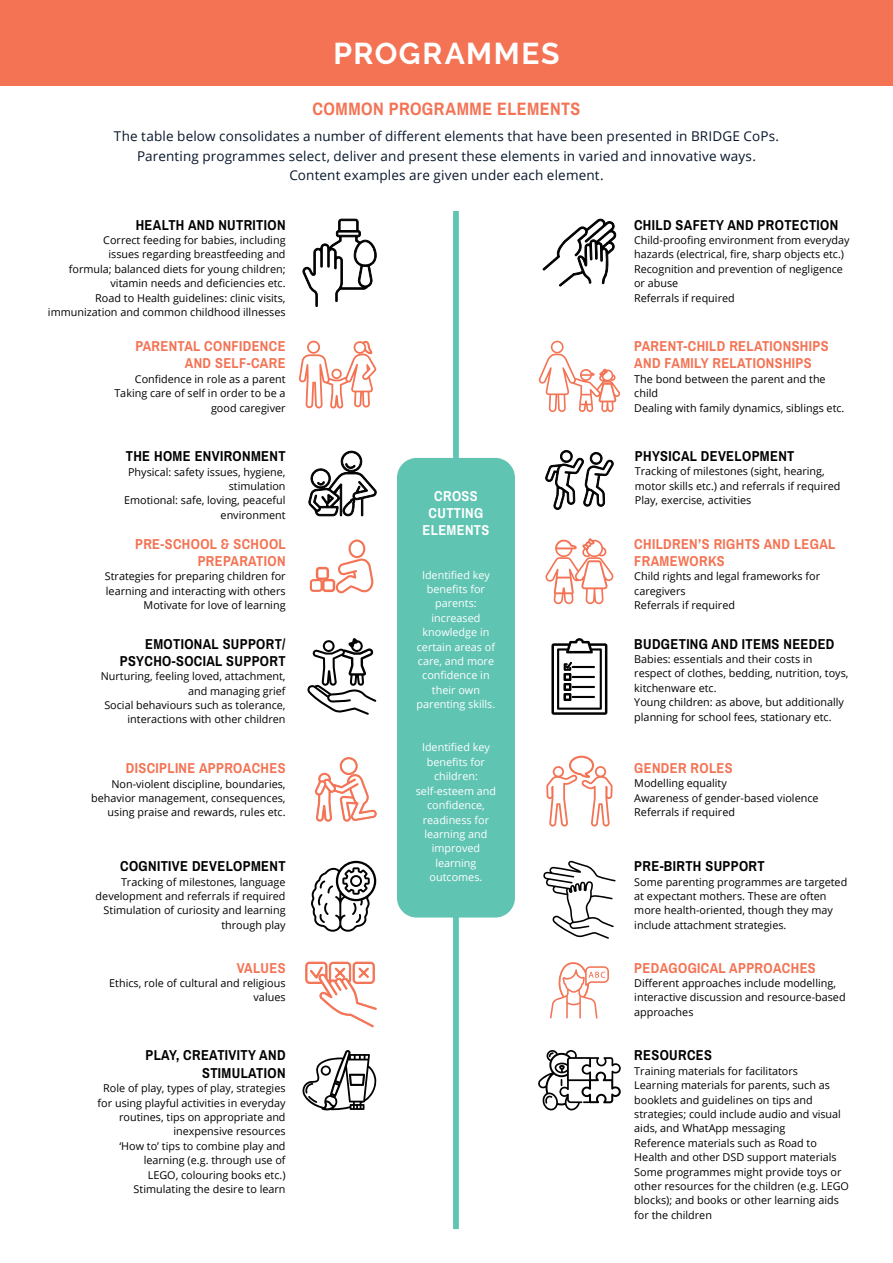
<style>
.page{position:relative;width:893px;height:1263px;background:#fff}
.page>*{position:absolute;margin:0;border:0;box-sizing:border-box;transform-origin:0 0}
.t1{font:700 30px "Raleway";letter-spacing:.055em;color:#fff}
.t2{font:700 18px "Archivo Narrow";letter-spacing:.025em;color:#f37354}
.t3{font:700 14.4px/17.2px "Archivo Narrow";letter-spacing:.025em;color:#000;text-align:right}
.t4{font:700 14.4px/17.2px "Archivo Narrow";letter-spacing:.025em;color:#f37354;text-align:right}
.t5{font:700 14.4px/17.2px "Archivo Narrow";letter-spacing:.025em;color:#fff;text-align:center}
.t6{font:13.5px/19.5px "Open Sans";letter-spacing:.01em;color:#08172b;text-align:center}
.t7{font:10.8px/14.4px "Open Sans";color:#000;text-align:right}
.t8{font:10.8px/14.4px "Open Sans";color:#fff;text-align:center}
</style>
<div class="page">
<div style="left:453px;top:211px;width:6px;height:1018px;background:#60c4b3"></div>
<div style="left:397px;top:458px;width:118px;height:459px;background:#60c4b3;border-radius:20px"></div>
<svg style="left:546px;top:756px;width:67px;height:71px"></svg>
<svg style="left:310px;top:539px;width:64px;height:54px"></svg>
<svg style="left:299px;top:341px;width:77px;height:67px"></svg>
<svg style="left:550px;top:962px;width:59px;height:57px"></svg>
<svg style="left:551px;top:638px;width:56px;height:77px"></svg>
<hr style="left:572px;top:676px;width:23px;height:2px;background:#010101">
<svg style="left:311px;top:861px;width:65px;height:71px"></svg>
<svg style="left:538px;top:1050px;width:83px;height:60px"></svg>
<svg style="left:545px;top:450px;width:69px;height:154px"></svg>
<svg style="left:307px;top:638px;width:69px;height:77px"></svg>
<svg style="left:302px;top:1050px;width:75px;height:60px"></svg>
<svg style="left:315px;top:757px;width:62px;height:65px"></svg>
<svg style="left:308px;top:450px;width:69px;height:67px"></svg>
<svg style="left:543px;top:861px;width:73px;height:78px"></svg>
<svg style="left:302px;top:218px;width:75px;height:89px"></svg>
<svg style="left:305px;top:961px;width:72px;height:67px"></svg>
<svg style="left:538px;top:218px;width:82px;height:194px"></svg>
<div style="left:0;top:0;width:893px;height:85px;background:#f37354"></div>
<h1 class="t1" style="left:333px;top:36px;width:228px">PROGRAMMES</h1>
<h2 class="t2" style="left:312px;top:98px;width:269px">COMMON PROGRAMME ELEMENTS</h2>
<p class="t6" style="left:114px;top:126px;width:667px">The table below consolidates a number of different elements that have been presented in BRIDGE CoPs.<br>Parenting programmes select, deliver and present these elements in varied and innovative ways.<br>Content examples are given under each element.</p>
<h3 class="t3" style="left:136px;top:216px;width:151px">HEALTH AND NUTRITION</h3>
<p class="t7" style="left:48px;top:233px;width:239px">Correct feeding for babies, including<br>issues regarding breastfeeding and<br>formula; balanced diets for young children; vitamin needs and deficiencies etc.<br>Road to Health guidelines: clinic visits, immunization and common childhood illnesses</p>
<h3 class="t4" style="left:135px;top:337px;width:152px">PARENTAL CONFIDENCE<br>AND SELF-CARE</h3>
<p class="t7" style="left:114px;top:371px;width:173px">Confidence in role as a parent<br>Taking care of self in order to be a good caregiver</p>
<h3 class="t3" style="left:126px;top:448px;width:161px">THE HOME ENVIRONMENT</h3>
<p class="t7" style="left:124px;top:464px;width:163px">Physical: safety issues, hygiene, stimulation<br>Emotional: safe, loving, peaceful environment</p>
<h3 class="t4" style="left:135px;top:535px;width:152px">PRE-SCHOOL &amp; SCHOOL<br>PREPARATION</h3>
<p class="t7" style="left:105px;top:569px;width:182px">Strategies for preparing children for learning and interacting with others<br>Motivate for love of learning</p>
<h3 class="t3" style="left:120px;top:635px;width:167px">EMOTIONAL SUPPORT/<br>PSYCHO-SOCIAL SUPPORT</h3>
<p class="t7" style="left:101px;top:669px;width:186px">Nurturing, feeling loved, attachment, and managing grief<br>Social behaviours such as tolerance, interactions with other children</p>
<h3 class="t4" style="left:126px;top:759px;width:161px">DISCIPLINE APPROACHES</h3>
<p class="t7" style="left:91px;top:776px;width:196px">Non-violent discipline, boundaries, behavior management, consequences, using praise and rewards, rules etc.</p>
<h3 class="t3" style="left:120px;top:858px;width:167px">COGNITIVE DEVELOPMENT</h3>
<p class="t7" style="left:96px;top:874px;width:191px">Tracking of milestones, language development and referrals if required<br>Stimulation of curiosity and learning through play</p>
<h3 class="t4" style="left:237px;top:959px;width:50px">VALUES</h3>
<p class="t7" style="left:109px;top:975px;width:178px">Ethics, role of cultural and religious values</p>
<h3 class="t3" style="left:145px;top:1047px;width:142px">PLAY, CREATIVITY AND<br>STIMULATION</h3>
<p class="t7" style="left:98px;top:1081px;width:189px">Role of play, types of play, strategies for using playful activities in everyday routines, tips on appropriate and inexpensive resources<br>‘How to’ tips to combine play and learning (e.g. through use of<br>LEGO, colouring books etc.)<br>Stimulating the desire to learn</p>
<h3 class="t5" style="left:423px;top:487px;width:68px">CROSS<br>CUTTING<br>ELEMENTS</h3>
<p class="t8" style="left:417px;top:567px;width:80px">Identified key benefits for parents: increased knowledge in certain areas of care, and more confidence in their own parenting skills.</p>
<p class="t8" style="left:416px;top:740px;width:82px">Identified key benefits for children: self-esteem and confidence, readiness for learning and improved learning outcomes.</p>
<h3 class="t3" style="left:634px;top:216px;width:206px">CHILD SAFETY AND PROTECTION</h3>
<p class="t7" style="left:634px;top:233px;width:217px;text-align:left">Child-proofing environment from everyday hazards (electrical, fire, sharp objects etc.)<br>Recognition and prevention of negligence or abuse<br>Referrals if required</p>
<h3 class="t4" style="left:634px;top:337px;width:196px;text-align:left">PARENT-CHILD RELATIONSHIPS<br>AND FAMILY RELATIONSHIPS</h3>
<p class="t7" style="left:634px;top:371px;width:212px;text-align:left">The bond between the parent and the child<br>Dealing with family dynamics, siblings etc.</p>
<h3 class="t3" style="left:635px;top:447px;width:161px">PHYSICAL DEVELOPMENT</h3>
<p class="t7" style="left:635px;top:464px;width:207px;text-align:left">Tracking of milestones (sight, hearing, motor skills etc.) and referrals if required<br>Play, exercise, activities</p>
<h3 class="t4" style="left:634px;top:535px;width:203px;text-align:left">CHILDREN’S RIGHTS AND LEGAL<br>FRAMEWORKS</h3>
<p class="t7" style="left:634px;top:569px;width:187px;text-align:left">Child rights and legal frameworks for caregivers<br>Referrals if required</p>
<h3 class="t3" style="left:634px;top:635px;width:202px">BUDGETING AND ITEMS NEEDED</h3>
<p class="t7" style="left:634px;top:652px;width:216px;text-align:left">Babies: essentials and their costs in respect of clothes, bedding, nutrition, toys, kitchenware etc.<br>Young children: as above, but additionally planning for school fees, stationary etc.</p>
<h3 class="t4" style="left:634px;top:759px;width:100px">GENDER ROLES</h3>
<p class="t7" style="left:634px;top:776px;width:186px;text-align:left">Modelling equality<br>Awareness of gender-based violence<br>Referrals if required</p>
<h3 class="t3" style="left:634px;top:858px;width:132px">PRE-BIRTH SUPPORT</h3>
<p class="t7" style="left:634px;top:874px;width:214px;text-align:left">Some parenting programmes are targeted at expectant mothers. These are often more health-oriented, though they may include attachment strategies.</p>
<h3 class="t4" style="left:634px;top:959px;width:183px">PEDAGOGICAL APPROACHES</h3>
<p class="t7" style="left:634px;top:975px;width:213px;text-align:left">Different approaches include modelling, interactive discussion and resource-based approaches</p>
<h3 class="t3" style="left:634px;top:1047px;width:79px">RESOURCES</h3>
<p class="t7" style="left:634px;top:1063px;width:216px;text-align:left">Training materials for facilitators<br>Learning materials for parents, such as booklets and guidelines on tips and strategies; could include audio and visual aids, and WhatApp messaging<br>Reference materials such as Road to Health and other DSD support materials Some programmes might provide toys or other resources for the children (e.g. LEGO blocks); and books or other learning aids for the children</p>
</div>
